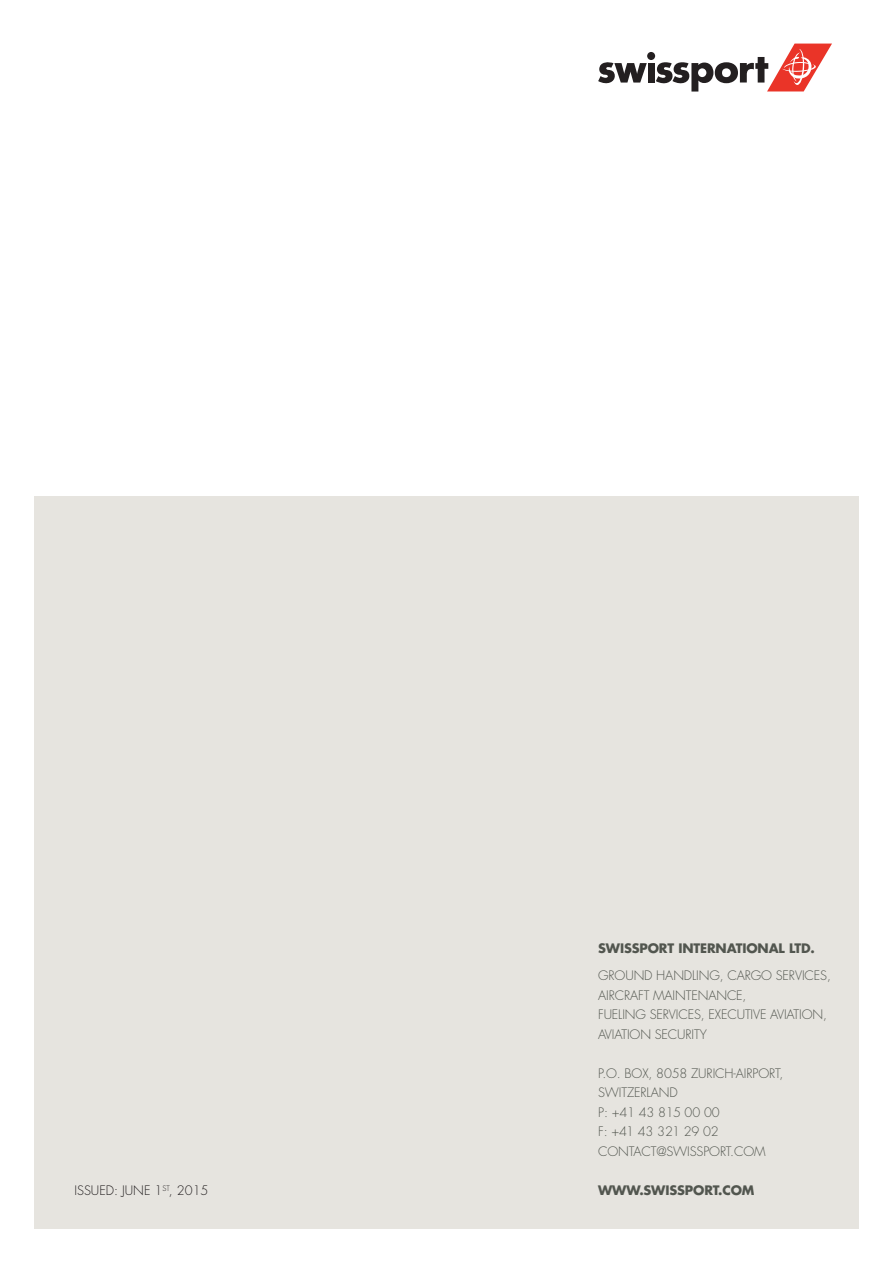
<style>
.page{position:relative;width:893px;height:1263px;background:#fff}
.page>*{position:absolute;margin:0;border:0;box-sizing:border-box;transform-origin:0 0}
.t1{font:300 12.75px/19.5px "Futura";letter-spacing:-.01em;color:#52564f}
.t2{font:700 12.75px "Futura";letter-spacing:-.01em;color:#52564f}
.t3{font:300 12.75px "Futura";color:#231f20}
</style>
<div class="page">
<div style="left:34px;top:496px;width:825px;height:733px;background:#e6e4df"></div>
<svg style="left:598px;top:62px;width:49px;height:22px"></svg>
<div style="left:648px;top:63px;width:7px;height:20px;background:#231f20"></div>
<div style="left:647px;top:52px;width:8px;height:8px;background:#231f20;border-radius:50%"></div>
<svg style="left:656px;top:44px;width:176px;height:48px"></svg>
<p class="t2" style="left:598px;top:940px;width:218px">SWISSPORT INTERNATIONAL LTD.</p>
<p class="t1" style="left:598px;top:966px;width:234px">GROUND HANDLING, CARGO SERVICES,<br>AIRCRAFT MAINTENANCE,<br>FUELING SERVICES, EXECUTIVE AVIATION,<br>AVIATION SECURITY</p>
<p class="t1" style="left:598px;top:1064px;width:187px">P.O. BOX, 8058 ZURICH-AIRPORT,<br>SWITZERLAND<br>P: +41 43 815 00 00<br>F: +41 43 321 29 02<br>CONTACT@SWISSPORT.COM</p>
<p class="t3" style="left:74px;top:1182px;width:136px">ISSUED: JUNE 1<sup>ST</sup>, 2015</p>
<p class="t2" style="left:598px;top:1181px;width:158px">WWW.SWISSPORT.COM</p>
</div>
